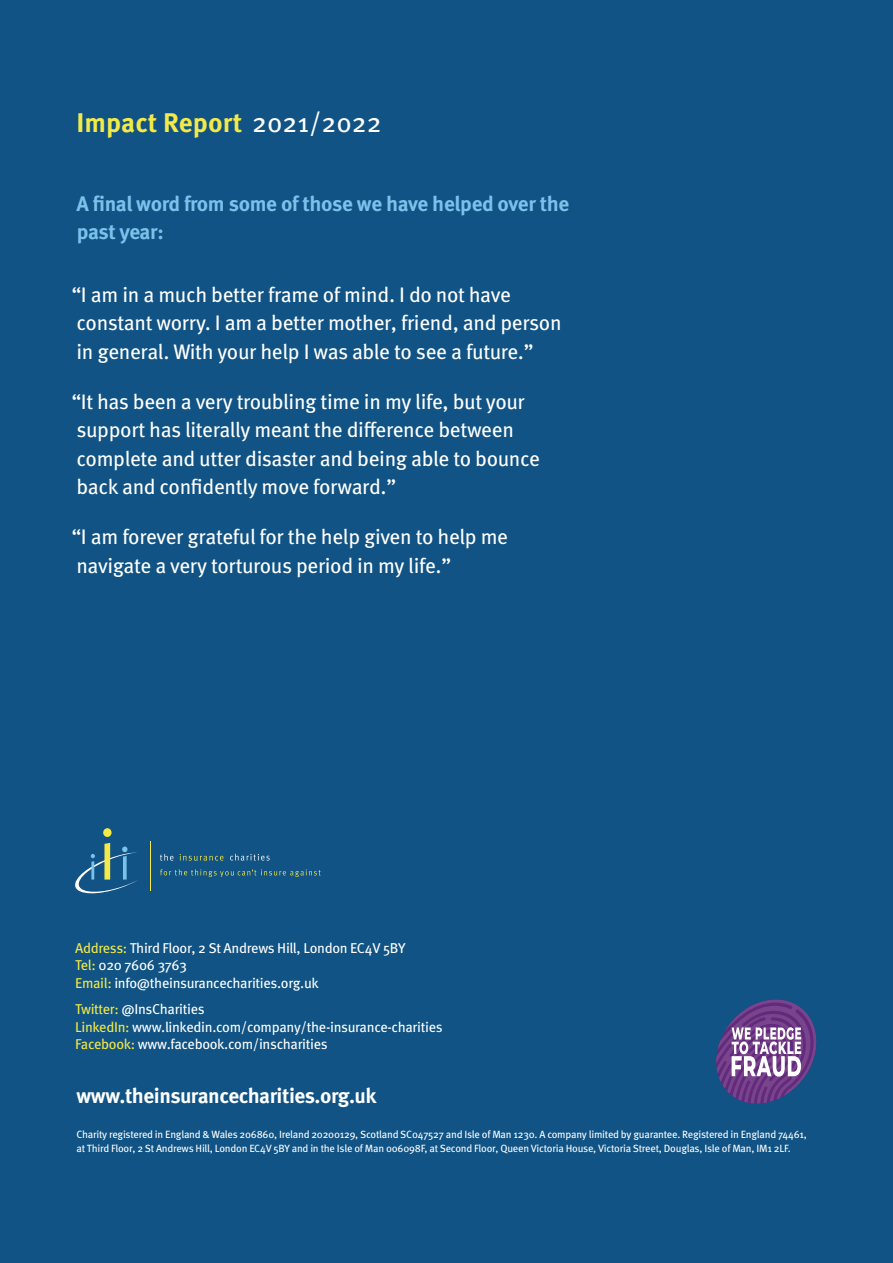
<style>
.page{position:relative;width:893px;height:1263px;background:#105384}
.page>*{position:absolute;margin:0;border:0;box-sizing:border-box;transform-origin:0 0}
.t1{font:700 27px "Meta Pro";color:#f3e948}
.t2{font:21px/28.5px "Meta Pro";letter-spacing:-.02em;color:#fff}
.t3{font:700 21px/28.5px "Meta Pro";letter-spacing:-.02em;color:#7bc2eb}
.t4{font:700 21px "Meta Pro";letter-spacing:-.025em;color:#fff}
.t5{font:14.25px/17.7px "Meta Pro";letter-spacing:-.025em;color:#fff}
.t6{font:10.5px/13.5px "Meta Pro";letter-spacing:-.025em;color:#fff}
.s1{font-weight:400;color:#fff}
.s2{color:#f3e948}
</style>
<div class="page">
<svg style="left:75px;top:828px;width:63px;height:66px"></svg>
<svg style="left:160px;top:854px;width:13px;height:7px"></svg>
<svg style="left:180px;top:854px;width:43px;height:7px"></svg>
<svg style="left:230px;top:854px;width:40px;height:6px"></svg>
<hr style="left:150px;top:841px;width:1px;height:50px;background:#f3e948">
<svg style="left:160px;top:869px;width:161px;height:8px"></svg>
<svg style="left:716px;top:999px;width:101px;height:105px"></svg>
<p class="t1" style="left:77px;top:102px;width:307px">Impact Report <span class="s1">2021/2022</span></p>
<p class="t3" style="left:77px;top:188px;width:494px">A final word from some of those we have helped over the past year:</p>
<p class="t2" style="left:71px;top:279px;width:492px">“I am in a much better frame of mind. I do not have constant worry. I am a better mother, friend, and person in general. With your help I was able to see a future.”</p>
<p class="t2" style="left:71px;top:386px;width:470px">“It has been a very troubling time in my life, but your support has literally meant the difference between complete and utter disaster and being able to bounce back and confidently move forward.”</p>
<p class="t2" style="left:71px;top:521px;width:438px">“I am forever grateful for the help given to help me navigate a very torturous period in my life.”</p>
<p class="t5" style="left:75px;top:938px;width:332px"><span class="s2">Address:</span> Third Floor, 2 St Andrews Hill, London EC4V 5BY<br><span class="s2">Tel:</span> 020 7606 3763<br><span class="s2">Email:</span> info@theinsurancecharities.org.uk</p>
<p class="t5" style="left:75px;top:999px;width:369px"><span class="s2">Twitter:</span> @InsCharities<br><span class="s2">LinkedIn:</span> www.linkedin.com/company/the-insurance-charities<br><span class="s2">Facebook:</span> www.facebook.com/inscharities</p>
<p class="t4" style="left:77px;top:1079px;width:302px">www.theinsurancecharities.org.uk</p>
<p class="t6" style="left:77px;top:1127px;width:732px">Charity registered in England &amp; Wales 206860, Ireland 20200129, Scotland SC047527 and Isle of Man 1230. A company limited by guarantee. Registered in England 74461, at Third Floor, 2 St Andrews Hill, London EC4V 5BY and in the Isle of Man 006098F, at Second Floor, Queen Victoria House, Victoria Street, Douglas, Isle of Man, IM1 2LF.</p>
</div>
